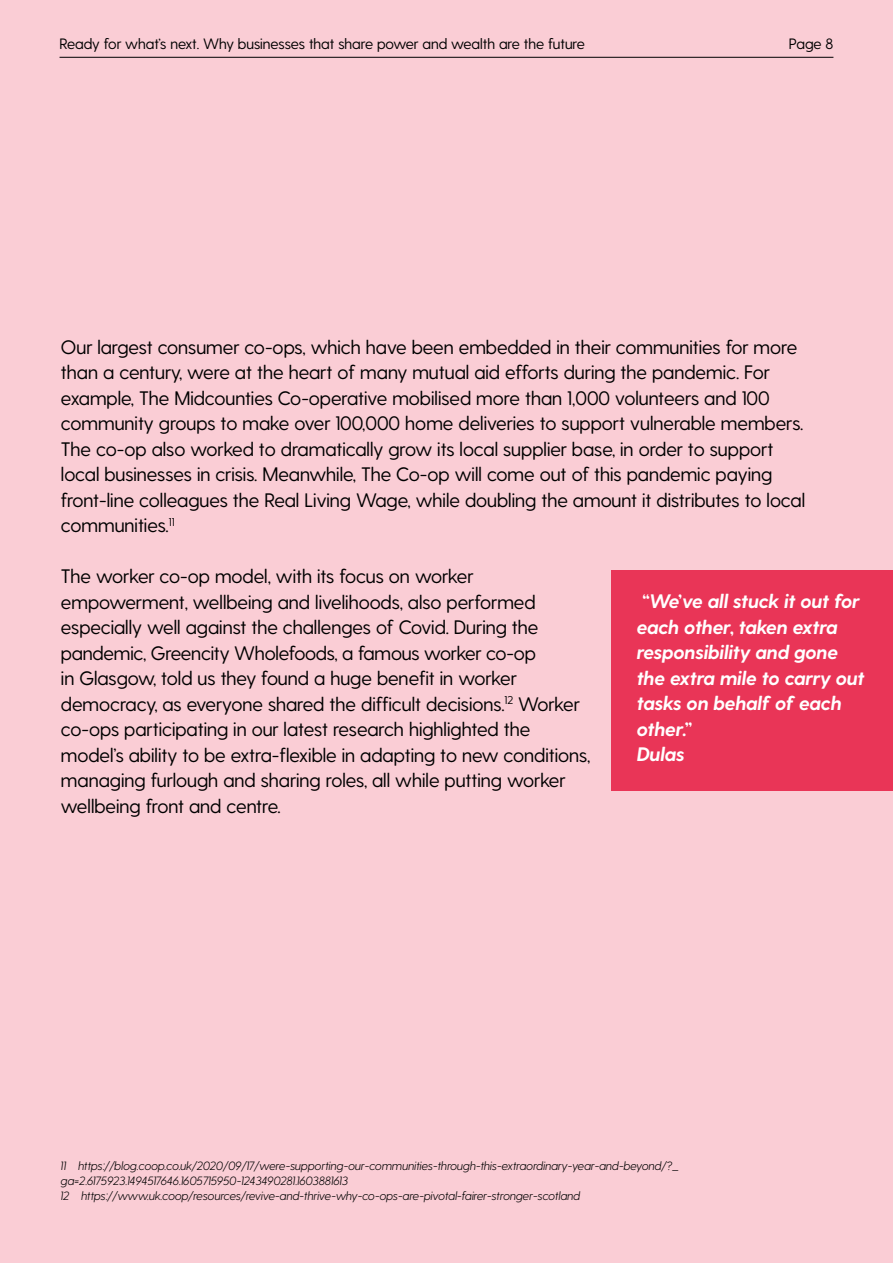
<style>
.page{position:relative;width:893px;height:1263px;background:#facdd5}
.page>*{position:absolute;margin:0;border:0;box-sizing:border-box;transform-origin:0 0}
.t1{font:19.5px/25.5px "Greycliff CF";color:#000}
.t2{font:italic 700 19.5px/25.5px "Greycliff CF";color:#fff}
.t3{font:15px "Greycliff CF";color:#000}
.t4{font:italic 300 12px/15px "Greycliff CF";color:#000}
</style>
<div class="page">
<hr style="left:60px;top:57px;width:773px;height:1px;background:#000">
<div style="left:611px;top:570px;width:282px;height:220px;background:#e93557"></div>
<p class="t3" style="left:60px;top:35px;width:527px">Ready for what’s next. Why businesses that share power and wealth are the future</p>
<p class="t3" style="left:789px;top:35px;width:46px">Page 8</p>
<p class="t1" style="left:61px;top:334px;width:746px">Our largest consumer co-ops, which have been embedded in their communities for more than a century, were at the heart of many mutual aid efforts during the pandemic. For example, The Midcounties Co-operative mobilised more than 1,000 volunteers and 100 community groups to make over 100,000 home deliveries to support vulnerable members.<br>The co-op also worked to dramatically grow its local supplier base, in order to support local businesses in crisis. Meanwhile, The Co-op will come out of this pandemic paying front-line colleagues the Real Living Wage, while doubling the amount it distributes to local communities.<sup>11</sup></p>
<p class="t1" style="left:61px;top:563px;width:531px">The worker co-op model, with its focus on worker empowerment, wellbeing and livelihoods, also performed especially well against the challenges of Covid. During the pandemic, Greencity Wholefoods, a famous worker co-op<br>in Glasgow, told us they found a huge benefit in worker democracy, as everyone shared the difficult decisions.<sup>12</sup> Worker co-ops participating in our latest research highlighted the model’s ability to be extra-flexible in adapting to new conditions, managing furlough and sharing roles, all while putting worker wellbeing front and centre.</p>
<p class="t2" style="left:637px;top:589px;width:229px">“We’ve all stuck it out for each other, taken extra responsibility and gone the extra mile to carry out tasks on behalf of each other.”<br>Dulas</p>
<p class="t4" style="left:61px;top:1158px;width:620px">11 https://blog.coop.co.uk/2020/09/17/were-supporting-our-communities-through-this-extraordinary-year-and-beyond/?_ ga=2.6175923.1494517646.1605715950-1243490281.1603881613<br>12 https://www.uk.coop/resources/revive-and-thrive-why-co-ops-are-pivotal-fairer-stronger-scotland</p>
</div>
